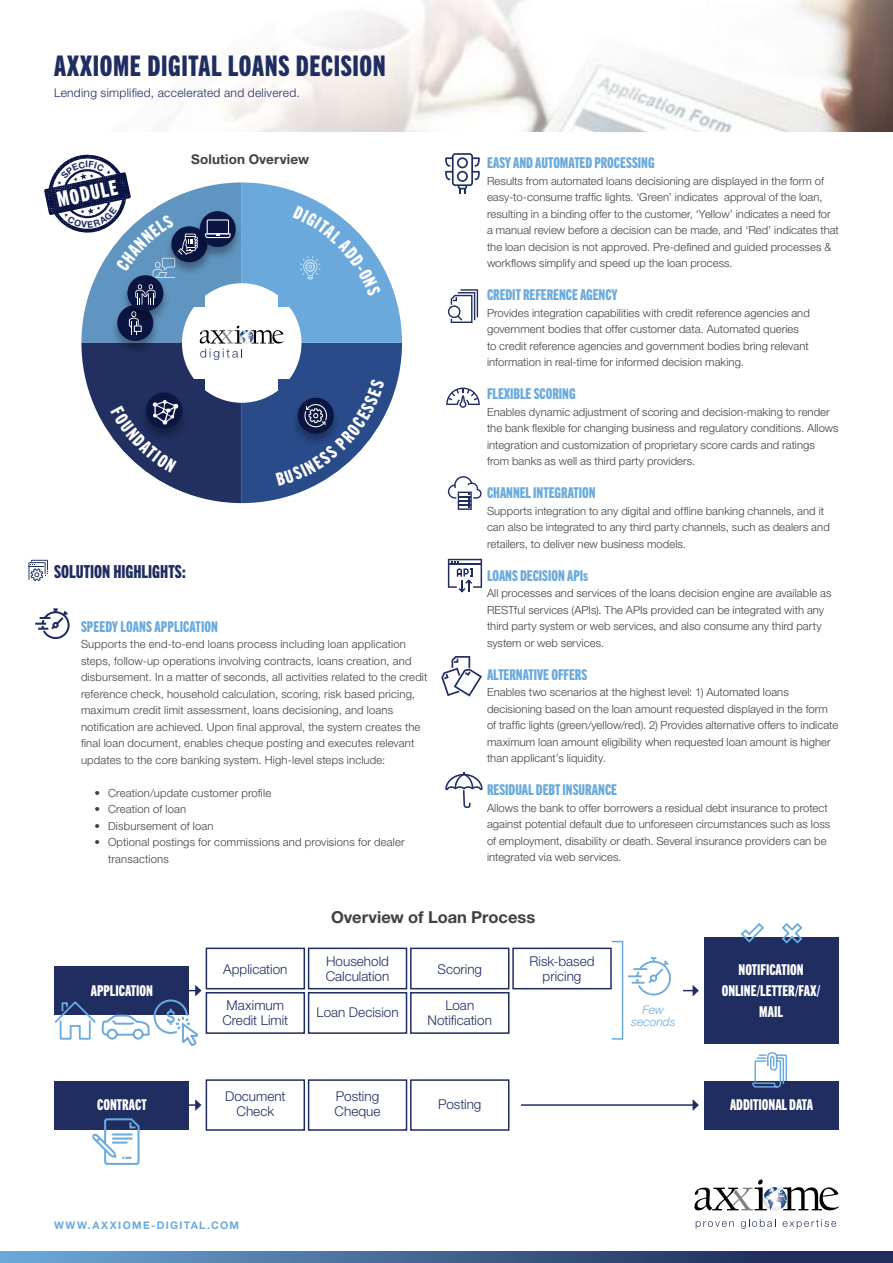
<style>
.page{position:relative;width:893px;height:1263px;background:#fff}
.page>*{position:absolute;margin:0;border:0;box-sizing:border-box;transform-origin:0 0}
.t1{font:28.5px "Trade Gothic Next LT Pro Hv Cm";letter-spacing:.02em;color:#202d61}
.t2{font:21px "Trade Gothic Next LT Pro Hv Cm";color:#fff}
.t3{font:18px "Trade Gothic Next LT Pro Hv Cm";color:#202d61}
.t4{font:700 16.5px "Helvetica Neue LT Pro";color:#414042}
.t5{font:15px "Trade Gothic Next LT Pro Hv Cm";letter-spacing:-.005em;color:#6baadc}
.t6{font:15px/21px "Trade Gothic Next LT Pro Hv Cm";letter-spacing:-.005em;color:#fff;text-align:center}
.t7{font:300 13.5px/15px "Helvetica Neue LT Pro";color:#202d61;text-align:center}
.t8{font:700 13.5px "Helvetica Neue LT Pro";letter-spacing:.01em;color:#414042}
.t9{font:300 12px "Helvetica Neue LT Pro";letter-spacing:.025em;color:#202d61}
.t10{font:italic 300 12px/12px "Helvetica Neue LT Pro";letter-spacing:.005em;color:#6baadc;text-align:center}
.t11{font:300 11.25px/16.5px "Helvetica Neue LT Pro";letter-spacing:.005em;color:#414042}
.t12{font:700 10.5px "Helvetica Neue LT Pro";letter-spacing:.125em;color:#6baadc}
</style>
<div class="page">
<img style="left:226px;top:0;width:667px;height:132px">
<svg style="left:0;top:1251px;width:893px;height:12px;background:#416393"></svg>
<svg style="left:694px;top:1179px;width:145px;height:32px"></svg>
<svg style="left:696px;top:1221px;width:38px;height:8px"></svg>
<svg style="left:741px;top:1219px;width:35px;height:10px"></svg>
<svg style="left:783px;top:1219px;width:53px;height:10px"></svg>
<svg style="left:28px;top:560px;width:20px;height:21px"></svg>
<div style="left:55px;top:966px;width:134px;height:49px;background:#202d61"></div>
<div style="left:704px;top:938px;width:134px;height:106px;background:#202d61"></div>
<div style="left:55px;top:1080px;width:134px;height:49px;background:#202d61"></div>
<div style="left:704px;top:1080px;width:135px;height:49px;background:#202d61"></div>
<div style="left:206px;top:947px;width:99px;height:42px;border:2px solid #202d61"></div>
<div style="left:206px;top:1079px;width:99px;height:52px;border:2px solid #202d61"></div>
<div style="left:206px;top:992px;width:99px;height:42px;border:2px solid #202d61"></div>
<div style="left:512px;top:947px;width:100px;height:42px;border:2px solid #202d61"></div>
<div style="left:308px;top:947px;width:99px;height:42px;border:2px solid #202d61"></div>
<div style="left:308px;top:1079px;width:99px;height:52px;border:2px solid #202d61"></div>
<div style="left:308px;top:992px;width:99px;height:42px;border:2px solid #202d61"></div>
<div style="left:410px;top:947px;width:99px;height:42px;border:2px solid #202d61"></div>
<div style="left:410px;top:1079px;width:99px;height:52px;border:2px solid #202d61"></div>
<div style="left:410px;top:992px;width:99px;height:42px;border:2px solid #202d61"></div>
<div style="left:611px;top:941px;width:12px;height:99px;border:2px solid #6baadc"></div>
<svg style="left:683px;top:985px;width:16px;height:11px"></svg>
<hr style="left:521px;top:1104px;width:172px;height:2px;background:#202d61">
<svg style="left:693px;top:1099px;width:6px;height:12px"></svg>
<svg style="left:189px;top:1099px;width:12px;height:12px"></svg>
<svg style="left:628px;top:957px;width:43px;height:39px"></svg>
<svg style="left:54px;top:985px;width:147px;height:60px"></svg>
<svg style="left:741px;top:923px;width:23px;height:20px"></svg>
<svg style="left:782px;top:923px;width:20px;height:21px"></svg>
<svg style="left:90px;top:1118px;width:51px;height:47px"></svg>
<svg style="left:752px;top:1052px;width:36px;height:36px"></svg>
<svg style="left:35px;top:608px;width:35px;height:32px"></svg>
<svg style="left:448px;top:289px;width:30px;height:34px"></svg>
<svg style="left:446px;top:388px;width:34px;height:20px"></svg>
<svg style="left:448px;top:476px;width:34px;height:34px"></svg>
<svg style="left:448px;top:559px;width:34px;height:33px"></svg>
<svg style="left:441px;top:656px;width:41px;height:40px"></svg>
<svg style="left:445px;top:153px;width:35px;height:41px"></svg>
<svg style="left:445px;top:772px;width:38px;height:36px"></svg>
<svg style="left:44px;top:154px;width:358px;height:349px"></svg>
<h1 class="t1" style="left:54px;top:47px;width:333px">AXXIOME DIGITAL LOANS DECISION</h1>
<p class="t9" style="left:54px;top:85px;width:247px">Lending simplified, accelerated and delivered.</p>
<h2 class="t2" style="left:54px;top:186px;width:63px;rotate:-12deg">MODULE</h2>
<p class="t8" style="left:191px;top:150px;width:119px">Solution Overview</p>
<h3 class="t3" style="left:54px;top:559px;width:133px">SOLUTION HIGHLIGHTS:</h3>
<h3 class="t5" style="left:81px;top:616px;width:139px">SPEEDY LOANS APPLICATION</h3>
<p class="t11" style="left:81px;top:636px;width:348px">Supports the end-to-end loans process including loan application steps, follow-up operations involving contracts, loans creation, and disbursement. In a matter of seconds, all activities related to the credit reference check, household calculation, scoring, risk based pricing, maximum credit limit assessment, loans decisioning, and loans notification are achieved. Upon final approval, the system creates the final loan document, enables cheque posting and executes relevant updates to the core banking system. High-level steps include:</p>
<p class="t11" style="left:94px;top:784px;width:178px">• Creation/update customer profile</p>
<p class="t11" style="left:94px;top:801px;width:93px">• Creation of loan</p>
<p class="t11" style="left:94px;top:817px;width:121px">• Disbursement of loan</p>
<p class="t11" style="left:108px;top:834px;width:298px;text-indent:-14px">• Optional postings for commissions and provisions for dealer transactions</p>
<h3 class="t5" style="left:487px;top:153px;width:169px">EASY AND AUTOMATED PROCESSING</h3>
<p class="t11" style="left:487px;top:172px;width:353px">Results from automated loans decisioning are displayed in the form of easy-to-consume traffic lights. ‘Green’ indicates approval of the loan, resulting in a binding offer to the customer, ‘Yellow’ indicates a need for a manual review before a decision can be made, and ‘Red’ indicates that the loan decision is not approved. Pre-defined and guided processes &amp; workflows simplify and speed up the loan process.</p>
<h3 class="t5" style="left:487px;top:285px;width:132px">CREDIT REFERENCE AGENCY</h3>
<p class="t11" style="left:487px;top:304px;width:324px">Provides integration capabilities with credit reference agencies and government bodies that offer customer data. Automated queries to credit reference agencies and government bodies bring relevant information in real-time for informed decision making.</p>
<h3 class="t5" style="left:487px;top:384px;width:90px">FLEXIBLE SCORING</h3>
<p class="t11" style="left:487px;top:403px;width:353px">Enables dynamic adjustment of scoring and decision-making to render the bank flexible for changing business and regulatory conditions. Allows integration and customization of proprietary score cards and ratings from banks as well as third party providers.</p>
<h3 class="t5" style="left:487px;top:483px;width:110px">CHANNEL INTEGRATION</h3>
<p class="t11" style="left:487px;top:502px;width:344px">Supports integration to any digital and offline banking channels, and it can also be integrated to any third party channels, such as dealers and retailers, to deliver new business models.</p>
<h3 class="t5" style="left:487px;top:565px;width:103px">LOANS DECISION APIs</h3>
<p class="t11" style="left:487px;top:585px;width:346px">All processes and services of the loans decision engine are available as RESTful services (APIs). The APIs provided can be integrated with any third party system or web services, and also consume any third party system or web services.</p>
<h3 class="t5" style="left:487px;top:664px;width:102px">ALTERNATIVE OFFERS</h3>
<p class="t11" style="left:487px;top:684px;width:353px">Enables two scenarios at the highest level: 1) Automated loans decisioning based on the loan amount requested displayed in the form of traffic lights (green/yellow/red). 2) Provides alternative offers to indicate maximum loan amount eligibility when requested loan amount is higher than applicant’s liquidity.</p>
<h3 class="t5" style="left:487px;top:780px;width:132px">RESIDUAL DEBT INSURANCE</h3>
<p class="t11" style="left:487px;top:799px;width:345px">Allows the bank to offer borrowers a residual debt insurance to protect against potential default due to unforeseen circumstances such as loss of employment, disability or death. Several insurance providers can be integrated via web services.</p>
<h3 class="t6" style="left:91px;top:979px;width:64px">APPLICATION</h3>
<p class="t7" style="left:223px;top:961px;width:66px">Application</p>
<p class="t7" style="left:222px;top:997px;width:67px">Maximum<br>Credit Limit</p>
<h3 class="t4" style="left:331px;top:906px;width:206px">Overview of Loan Process</h3>
<p class="t7" style="left:326px;top:953px;width:65px;text-align:left">Household<br>Calculation</p>
<p class="t7" style="left:317px;top:1004px;width:84px">Loan Decision</p>
<p class="t7" style="left:437px;top:961px;width:46px">Scoring</p>
<p class="t7" style="left:428px;top:997px;width:66px">Loan<br>Notification</p>
<p class="t7" style="left:529px;top:953px;width:67px">Risk-based pricing</p>
<p class="t10" style="left:631px;top:1004px;width:46px">Few seconds</p>
<h3 class="t6" style="left:722px;top:958px;width:100px">NOTIFICATION<br>ONLINE/LETTER/FAX/<br>MAIL</h3>
<p class="t7" style="left:225px;top:1088px;width:62px">Document<br>Check</p>
<p class="t7" style="left:335px;top:1088px;width:47px;text-align:left">Posting<br>Cheque</p>
<p class="t7" style="left:438px;top:1096px;width:45px">Posting</p>
<h3 class="t6" style="left:97px;top:1093px;width:51px">CONTRACT</h3>
<h3 class="t6" style="left:730px;top:1093px;width:85px">ADDITIONAL DATA</h3>
<p class="t12" style="left:54px;top:1218px;width:187px">WWW.AXXIOME-DIGITAL.COM</p>
</div>
